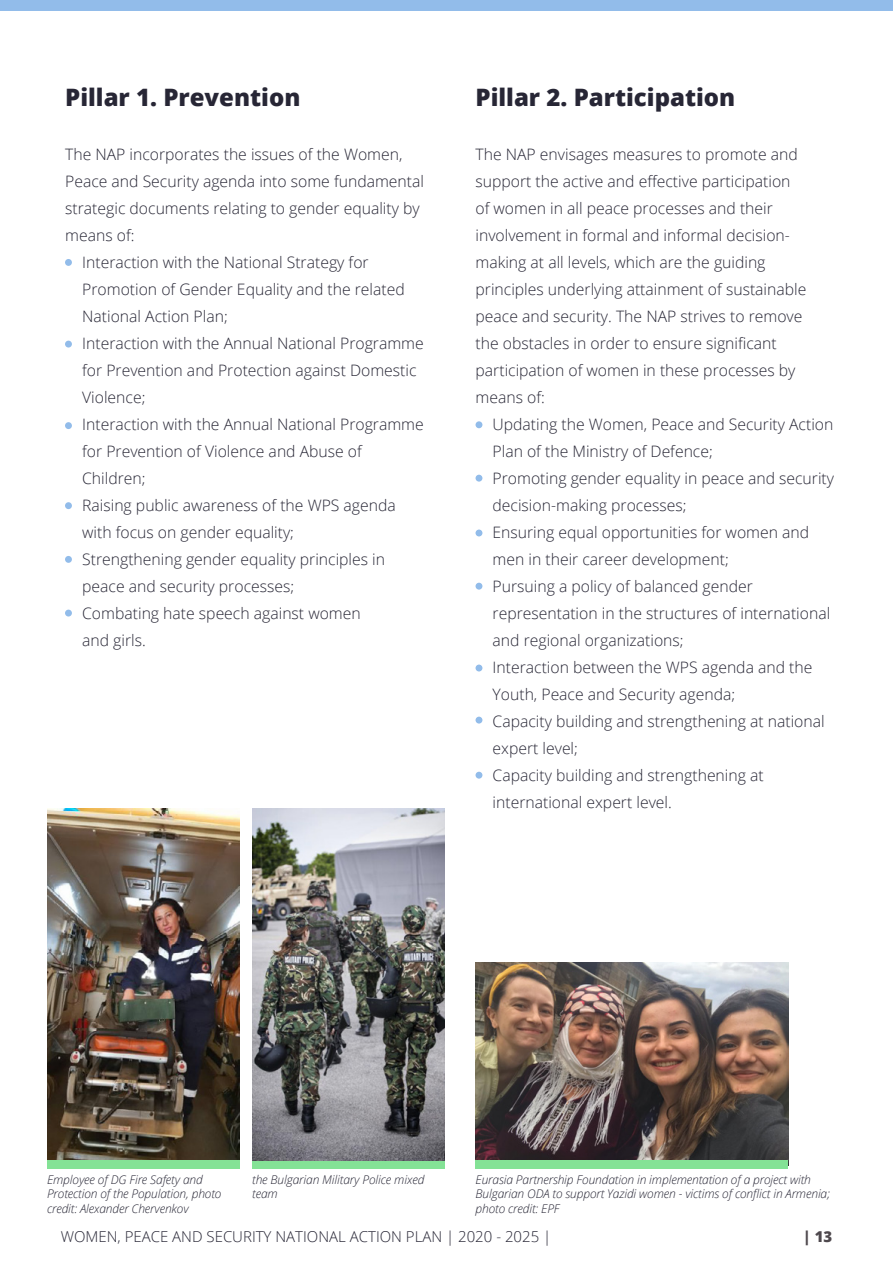
<style>
.page{position:relative;width:893px;height:1263px;background:#fff}
.page>*{position:absolute;margin:0;border:0;box-sizing:border-box;transform-origin:0 0}
.t1{font:800 24px "Open Sans";color:#272635}
.t2{font:300 15.75px/27px "Open Sans";color:#272635}
.t3{font:300 15px "Open Sans";color:#272635}
.t4{font:800 15px "Open Sans";color:#4e484d}
.t5{font:italic 300 12px/14.4px "Open Sans";letter-spacing:-.01em;color:#272635}
</style>
<div class="page">
<div style="left:0;top:0;width:893px;height:11px;background:#92bcea"></div>
<div style="left:65px;top:259px;width:7px;height:7px;background:#92bcea;border-radius:50%"></div>
<div style="left:476px;top:421px;width:6px;height:7px;background:#92bcea;border-radius:50%"></div>
<div style="left:476px;top:475px;width:6px;height:7px;background:#92bcea;border-radius:50%"></div>
<div style="left:65px;top:341px;width:7px;height:6px;background:#92bcea;border-radius:50%"></div>
<div style="left:476px;top:529px;width:6px;height:7px;background:#92bcea;border-radius:50%"></div>
<div style="left:65px;top:422px;width:7px;height:7px;background:#92bcea;border-radius:50%"></div>
<div style="left:476px;top:583px;width:6px;height:7px;background:#92bcea;border-radius:50%"></div>
<div style="left:65px;top:556px;width:7px;height:7px;background:#92bcea;border-radius:50%"></div>
<div style="left:65px;top:610px;width:7px;height:6px;background:#92bcea;border-radius:50%"></div>
<div style="left:476px;top:772px;width:6px;height:7px;background:#92bcea;border-radius:50%"></div>
<svg style="left:476px;top:717px;width:6px;height:6px"></svg>
<div style="left:65px;top:502px;width:7px;height:7px;background:#92bcea;border-radius:50%"></div>
<svg style="left:476px;top:665px;width:6px;height:6px"></svg>
<img style="left:47px;top:808px;width:192px;height:352px">
<div style="left:47px;top:1160px;width:192px;height:8px;background:#84e296"></div>
<div style="left:252px;top:1160px;width:193px;height:8px;background:#84e296"></div>
<img style="left:252px;top:808px;width:193px;height:352px">
<img style="left:476px;top:962px;width:312px;height:198px">
<div style="left:476px;top:1160px;width:312px;height:8px;background:#84e296"></div>
<h1 class="t1" style="left:65px;top:79px;width:237px">Pillar 1. Prevention</h1>
<p class="t2" style="left:65px;top:140px;width:339px">The NAP incorporates the issues of the Women,</p>
<p class="t2" style="left:65px;top:167px;width:360px">Peace and Security agenda into some fundamental</p>
<p class="t2" style="left:65px;top:194px;width:356px">strategic documents relating to gender equality by</p>
<p class="t2" style="left:65px;top:221px;width:71px">means of:</p>
<p class="t2" style="left:82px;top:248px;width:288px">Interaction with the National Strategy for</p>
<p class="t2" style="left:82px;top:275px;width:324px">Promotion of Gender Equality and the related</p>
<p class="t2" style="left:82px;top:302px;width:147px">National Action Plan;</p>
<p class="t2" style="left:82px;top:329px;width:343px">Interaction with the Annual National Programme</p>
<p class="t2" style="left:82px;top:356px;width:336px">for Prevention and Protection against Domestic</p>
<p class="t2" style="left:82px;top:383px;width:65px">Violence;</p>
<p class="t2" style="left:82px;top:410px;width:343px">Interaction with the Annual National Programme</p>
<p class="t2" style="left:82px;top:437px;width:281px">for Prevention of Violence and Abuse of</p>
<p class="t2" style="left:82px;top:464px;width:65px">Children;</p>
<p class="t2" style="left:82px;top:491px;width:315px">Raising public awareness of the WPS agenda</p>
<p class="t2" style="left:82px;top:518px;width:213px">with focus on gender equality;</p>
<p class="t2" style="left:82px;top:545px;width:304px">Strengthening gender equality principles in</p>
<p class="t2" style="left:82px;top:572px;width:214px">peace and security processes;</p>
<p class="t2" style="left:82px;top:599px;width:280px">Combating hate speech against women</p>
<p class="t2" style="left:82px;top:626px;width:65px">and girls.</p>
<h1 class="t1" style="left:476px;top:79px;width:261px">Pillar 2. Participation</h1>
<p class="t2" style="left:476px;top:140px;width:332px">The NAP envisages measures to promote and support the active and effective participation of women in all peace processes and their involvement in formal and informal decision&shy;making at all levels, which are the guiding principles underlying attainment of sustainable peace and security. The NAP strives to remove the obstacles in order to ensure significant participation of women in these processes by means of:</p>
<p class="t2" style="left:493px;top:410px;width:343px">Updating the Women, Peace and Security Action Plan of the Ministry of Defence;<br>Promoting gender equality in peace and security decision-making processes;<br>Ensuring equal opportunities for women and men in their career development;<br>Pursuing a policy of balanced gender representation in the structures of international and regional organizations;<br>Interaction between the WPS agenda and the Youth, Peace and Security agenda;<br>Capacity building and strengthening at national expert level;<br>Capacity building and strengthening at international expert level.</p>
<p class="t5" style="left:47px;top:1172px;width:176px">Employee of DG Fire Safety and<br>Protection of the Population, photo credit: Alexander Chervenkov</p>
<p class="t5" style="left:252px;top:1172px;width:174px">the Bulgarian Military Police mixed team</p>
<p class="t5" style="left:475px;top:1172px;width:356px">Eurasia Partnership Foundation in implementation of a project with<br>Bulgarian ODA to support Yazidi women - victims of conflict in Armenia; photo credit: EPF</p>
<p class="t3" style="left:61px;top:1227px;width:492px">WOMEN, PEACE AND SECURITY NATIONAL ACTION PLAN | 2020 - 2025 |</p>
<p class="t4" style="left:803px;top:1225px;width:31px">| 13</p>
</div>
